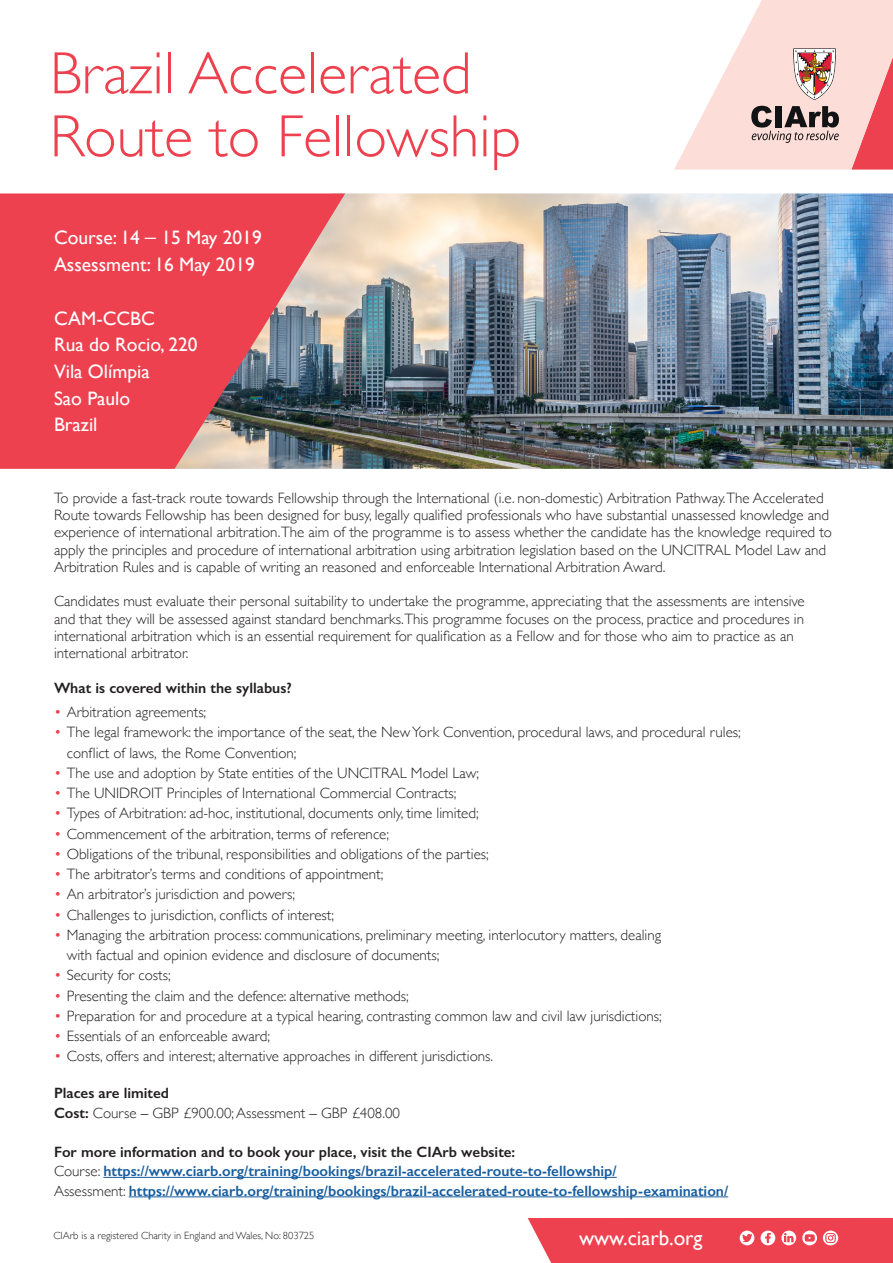
<style>
.page{position:relative;width:893px;height:1263px;background:#fff}
.page>*{position:absolute;margin:0;border:0;box-sizing:border-box;transform-origin:0 0}
.t1{font:300 60px/63px "Gill Sans";color:#ee414f}
.t2{font:21px "Gill Sans";color:#fff}
.t3{font:19.5px/26.7px "Gill Sans";color:#fff}
.t4{font:300 15px/17.2px "Gill Sans";color:#231f20}
.t5{font:600 15px/19.5px "Gill Sans";color:#175d9e}
.t6{font:600 15px "Gill Sans";color:#231f20}
.t7{font:300 10.5px "Gill Sans";color:#231f20}
.s1{color:#ee414f}
.s2{font-weight:600}
.s3{color:#231f20}
.s4{font-weight:300;color:#231f20}
</style>
<div class="page">
<img style="left:345px;top:193px;width:548px;height:276px">
<svg style="left:674px;top:0;width:219px;height:170px"></svg>
<svg style="left:0;top:193px;width:345px;height:276px;fill:#ee414f"></svg>
<hr style="left:103px;top:1177px;width:514px;height:1px;background:#175d9e">
<hr style="left:129px;top:1196px;width:599px;height:1px;background:#175d9e">
<svg style="left:527px;top:1218px;width:366px;height:45px"></svg>
<p class="t1" style="left:50px;top:39px;width:473px">Brazil Accelerated<br>Route to Fellowship</p>
<p class="t3" style="left:54px;top:224px;width:87px">Course: 14</p>
<p class="t3" style="left:145px;top:215px;width:12px">_</p>
<p class="t3" style="left:161px;top:224px;width:102px">15 May 2019</p>
<p class="t3" style="left:54px;top:251px;width:202px">Assessment: 16 May 2019</p>
<p class="t3" style="left:54px;top:304px;width:145px">CAM-CCBC<br>Rua do Rocio, 220<br>Vila Olímpia<br>Sao Paulo</p>
<p class="t3" style="left:54px;top:411px;width:45px">Brazil</p>
<p class="t4" style="left:54px;top:489px;width:779px">To provide a fast-track route towards Fellowship through the International (i.e. non-domestic) Arbitration Pathway.The Accelerated Route towards Fellowship has been designed for busy, legally qualified professionals who have substantial unassessed knowledge and experience of international arbitration.The aim of the programme is to assess whether the candidate has the knowledge required to apply the principles and procedure of international arbitration using arbitration legislation based on the UNCITRAL Model Law and Arbitration Rules and is capable of writing an reasoned and enforceable International Arbitration Award.</p>
<p class="t4" style="left:54px;top:592px;width:752px">Candidates must evaluate their personal suitability to undertake the programme, appreciating that the assessments are intensive and that they will be assessed against standard benchmarks.This programme focuses on the process, practice and procedures in international arbitration which is an essential requirement for qualification as a Fellow and for those who aim to practice as an international arbitrator.</p>
<p class="t6" style="left:54px;top:678px;width:239px">What is covered within the syllabus?</p>
<p class="t4" style="left:54px;top:703px;width:154px"><span class="s1">•</span> Arbitration agreements;</p>
<p class="t4" style="left:67px;top:722px;width:676px;line-height:20.2px;text-indent:-13px"><span class="s1">•</span> The legal framework: the importance of the seat, the New York Convention, procedural laws, and procedural rules; conflict of laws, the Rome Convention;</p>
<p class="t4" style="left:54px;top:764px;width:427px"><span class="s1">•</span> The use and adoption by State entities of the UNCITRAL Model Law;</p>
<p class="t4" style="left:54px;top:784px;width:404px"><span class="s1">•</span> The UNIDROIT Principles of International Commercial Contracts;</p>
<p class="t4" style="left:54px;top:804px;width:426px"><span class="s1">•</span> Types of Arbitration: ad-hoc, institutional, documents only, time limited;</p>
<p class="t4" style="left:54px;top:824px;width:337px"><span class="s1">•</span> Commencement of the arbitration, terms of reference;</p>
<p class="t4" style="left:54px;top:845px;width:436px"><span class="s1">•</span> Obligations of the tribunal, responsibilities and obligations of the parties;</p>
<p class="t4" style="left:54px;top:865px;width:331px"><span class="s1">•</span> The arbitrator’s terms and conditions of appointment;</p>
<p class="t4" style="left:54px;top:885px;width:243px"><span class="s1">•</span> An arbitrator’s jurisdiction and powers;</p>
<p class="t4" style="left:54px;top:905px;width:282px"><span class="s1">•</span> Challenges to jurisdiction, conflicts of interest;</p>
<p class="t4" style="left:67px;top:924px;width:596px;line-height:20.2px;text-indent:-13px"><span class="s1">•</span> Managing the arbitration process: communications, preliminary meeting, interlocutory matters, dealing with factual and opinion evidence and disclosure of documents;</p>
<p class="t4" style="left:54px;top:966px;width:118px"><span class="s1">•</span> Security for costs;</p>
<p class="t4" style="left:54px;top:986px;width:356px"><span class="s1">•</span> Presenting the claim and the defence: alternative methods;</p>
<p class="t4" style="left:54px;top:1007px;width:609px"><span class="s1">•</span> Preparation for and procedure at a typical hearing, contrasting common law and civil law jurisdictions;</p>
<p class="t4" style="left:54px;top:1027px;width:218px"><span class="s1">•</span> Essentials of an enforceable award;</p>
<p class="t4" style="left:54px;top:1047px;width:441px"><span class="s1">•</span> Costs, offers and interest; alternative approaches in different jurisdictions.</p>
<p class="t4" style="left:54px;top:1083px;width:348px;line-height:19.5px"><span class="s2">Places are limited<br>Cost:</span> Course <sup>_</sup> GBP £900.00; Assessment <sup>_</sup> GBP £408.00</p>
<p class="t5" style="left:54px;top:1142px;width:564px"><span class="s3">For more information and to book your place, visit the CIArb website:<br></span><span class="s4">Course:</span> https://www.ciarb.org/training/bookings/brazil-accelerated-route-to-fellowship/</p>
<p class="t5" style="left:54px;top:1181px;width:676px"><span class="s4">Assessment:</span> https://www.ciarb.org/training/bookings/brazil-accelerated-route-to-fellowship-examination/</p>
<p class="t7" style="left:53px;top:1227px;width:262px">CIArb is a registered Charity in England and Wales, No: 803725</p>
<p class="t2" style="left:579px;top:1226px;width:125px">www.ciarb.org</p>
</div>
